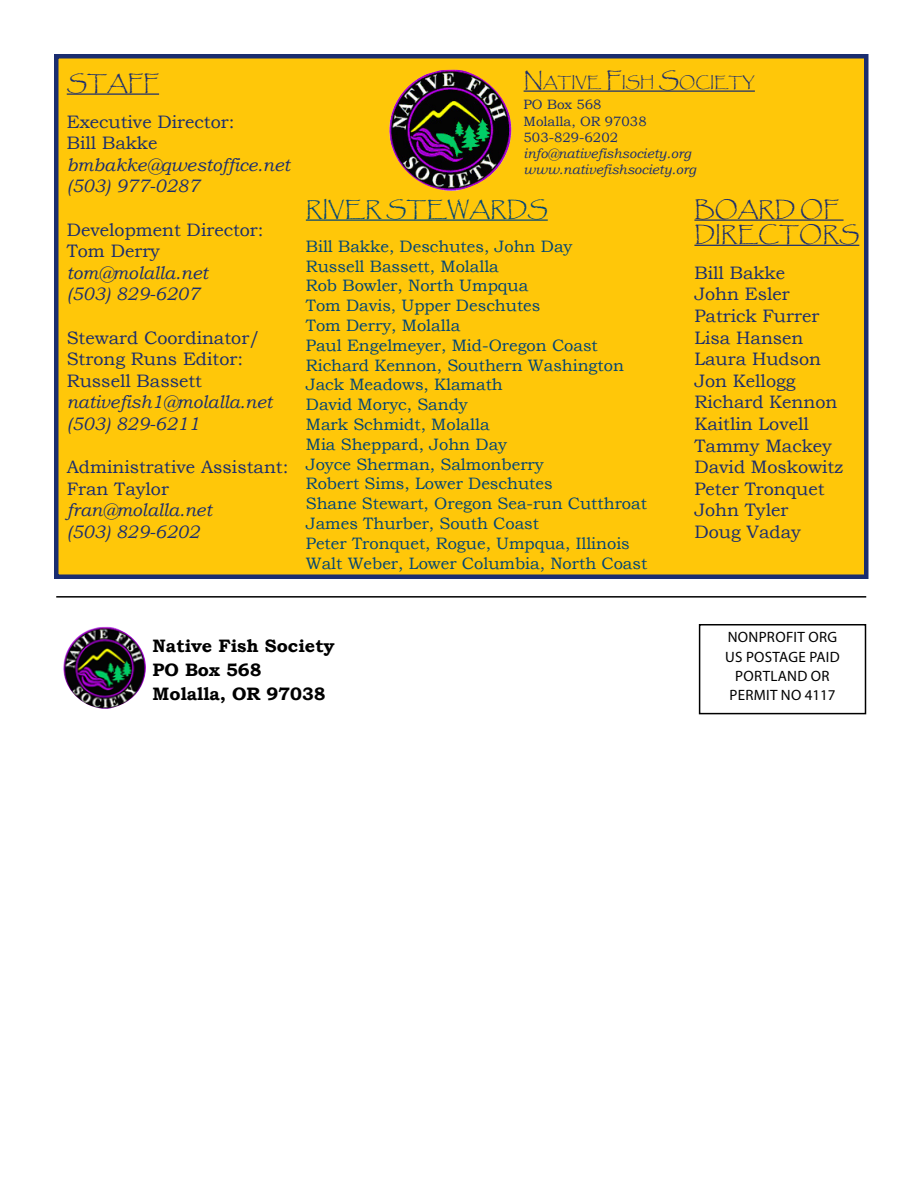
<style>
.page{position:relative;width:918px;height:1188px;background:#fff}
.page>*{position:absolute;margin:0;border:0;box-sizing:border-box;transform-origin:0 0}
.t1{font:21px/25.2px "Papyrus";color:#1a2d6f}
.t2{font:21px "Papyrus";color:#004577}
.t3{font:18px/21.6px "Bookman Old Style";color:#1a2d6f}
.t4{font:italic 18px/21.6px "Bookman Old Style";color:#1a2d6f}
.t5{font:700 18px/24px "Bookman Old Style";color:#000}
.t6{font:16.5px/19.8px "Bookman Old Style";color:#004577}
.t7{font:15px/19.4px "Myriad Pro";letter-spacing:.02em;color:#000;text-align:center}
.t8{font:14.7px "Papyrus";color:#1a2d6f}
.t9{font:italic 13.5px/16.2px "Bookman Old Style";color:#1a2d6f}
.t10{font:13.5px/16.2px "Bookman Old Style";color:#1a2d6f}
.s1{font-size:21px}
</style>
<div class="page">
<div style="left:54px;top:54px;width:814px;height:525px;background:#ffc709;border:4px solid #1a2d6f"></div>
<hr style="left:56px;top:596px;width:810px;height:2px;background:#000">
<div style="left:699px;top:624px;width:167px;height:90px;border:2px solid #000"></div>
<hr style="left:67px;top:93px;width:92px;height:2px;background:#1a2d6f">
<img style="left:389px;top:70px;width:123px;height:121px">
<hr style="left:524px;top:90px;width:231px;height:2px;background:#1a2d6f">
<hr style="left:694px;top:219px;width:150px;height:2px;background:#1a2d6f">
<hr style="left:694px;top:245px;width:165px;height:1px;background:#1a2d6f">
<hr style="left:306px;top:219px;width:242px;height:2px;background:#004577">
<img style="left:63px;top:627px;width:83px;height:82px">
<p class="t1" style="left:67px;top:70px;width:94px">STAFF</p>
<p class="t3" style="left:67px;top:111px;width:169px">Executive Director:<br>Bill Bakke</p>
<p class="t4" style="left:67px;top:154px;width:225px">bmbakke@qwestoffice.net (503) 977-0287</p>
<p class="t3" style="left:67px;top:219px;width:198px">Development Director:<br>Tom Derry</p>
<p class="t4" style="left:67px;top:262px;width:143px">tom@molalla.net (503) 829-6207</p>
<p class="t3" style="left:67px;top:327px;width:195px">Steward Coordinator/<br>Strong Runs Editor:<br>Russell Bassett</p>
<p class="t4" style="left:67px;top:391px;width:207px">nativefish1@molalla.net (503) 829-6211</p>
<p class="t3" style="left:67px;top:456px;width:223px">Administrative Assistant:<br>Fran Taylor</p>
<p class="t4" style="left:67px;top:499px;width:147px">fran@molalla.net (503) 829-6202</p>
<p class="t8" style="left:524px;top:73px;width:233px"><span class="s1">N</span>ATIVE <span class="s1">F</span>ISH <span class="s1">S</span>OCIETY</p>
<p class="t10" style="left:524px;top:97px;width:125px">PO Box 568<br>Molalla, OR 97038<br>503-829-6202</p>
<p class="t9" style="left:524px;top:145px;width:174px">info@nativefishsociety.org www.nativefishsociety.org</p>
<p class="t1" style="left:694px;top:196px;width:166px">BOARD OF<br>DIRECTORS</p>
<p class="t3" style="left:694px;top:262px;width:150px">Bill Bakke<br>John Esler<br>Patrick Furrer<br>Lisa Hansen<br>Laura Hudson<br>Jon Kellogg<br>Richard Kennon<br>Kaitlin Lovell<br>Tammy Mackey<br>David Moskowitz<br>Peter Tronquet<br>John Tyler<br>Doug Vaday</p>
<p class="t2" style="left:306px;top:196px;width:243px">RIVER STEWARDS</p>
<p class="t6" style="left:306px;top:236px;width:343px">Bill Bakke, Deschutes, John Day<br>Russell Bassett, Molalla<br>Rob Bowler, North Umpqua<br>Tom Davis, Upper Deschutes<br>Tom Derry, Molalla<br>Paul Engelmeyer, Mid-Oregon Coast<br>Richard Kennon, Southern Washington<br>Jack Meadows, Klamath<br>David Moryc, Sandy<br>Mark Schmidt, Molalla<br>Mia Sheppard, John Day<br>Joyce Sherman, Salmonberry<br>Robert Sims, Lower Deschutes<br>Shane Stewart, Oregon Sea-run Cutthroat<br>James Thurber, South Coast<br>Peter Tronquet, Rogue, Umpqua, Illinois<br>Walt Weber, Lower Columbia, North Coast</p>
<p class="t5" style="left:153px;top:633px;width:184px">Native Fish Society<br>PO Box 568<br>Molalla, OR 97038</p>
<p class="t7" style="left:725px;top:627px;width:116px">NONPROFIT ORG<br>US POSTAGE PAID<br>PORTLAND OR<br>PERMIT NO 4117</p>
</div>
